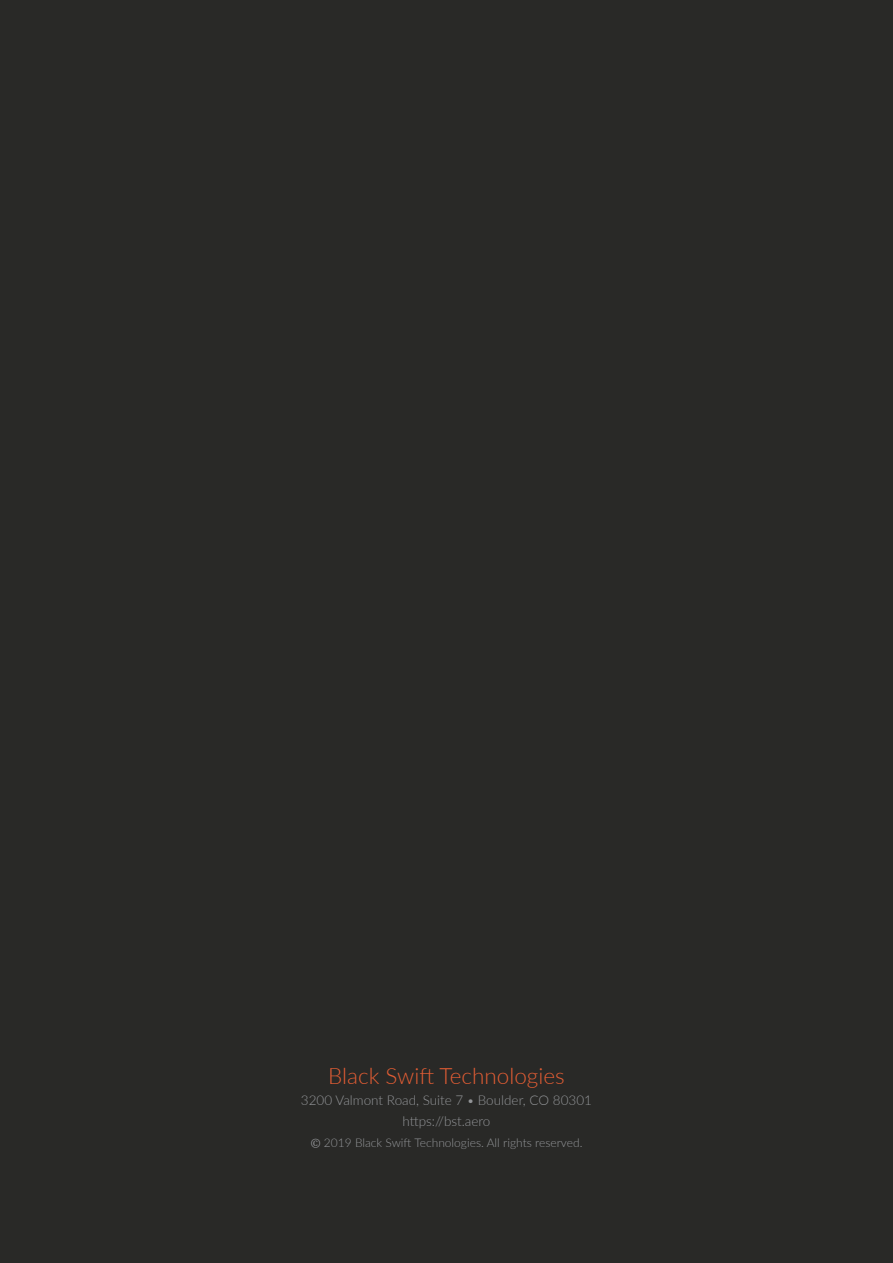
<style>
.page{position:relative;width:893px;height:1263px;background:#292927}
.page>*{position:absolute;margin:0;border:0;box-sizing:border-box;transform-origin:0 0}
.t1{font:300 22.5px "Lato";color:#e25d34}
.t2{font:300 13.5px/21px "Lato";color:#939598;text-align:center}
.t3{font:300 12px "Lato";color:#939598}
.s1{font-family:"Trebuchet MS";font-weight:400}
.s2{font-family:"Cambria";font-weight:400;font-style:italic}
</style>
<div class="page">
<h1 class="t1" style="left:328px;top:1060px;width:238px">Black Swift Technologies</h1>
<p class="t2" style="left:301px;top:1089px;width:293px">3200 Valmont Road, Suite 7 <span class="s1">•</span> Boulder, CO 80301 https://bst.aero</p>
<p class="t3" style="left:310px;top:1134px;width:274px"><span class="s2">©</span> 2019 Black Swift Technologies. All rights reserved.</p>
</div>
